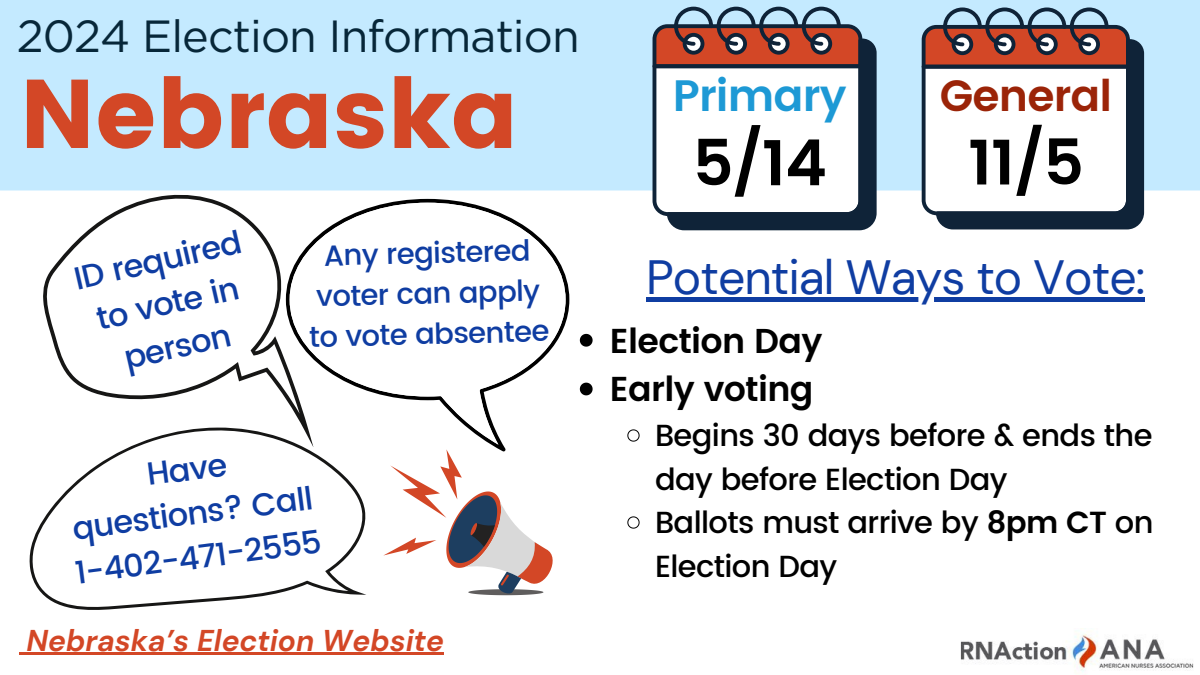
<style>
.page{position:relative;width:1200px;height:675px;background:#fff}
.page>*{position:absolute;margin:0;border:0;box-sizing:border-box;transform-origin:0 0}
.t1{font:97.1px "Poppins";color:#d34726}
.t2{font:600 63.5px "Poppins";color:#000}
.t3{font:600 63.1px "Poppins";color:#000}
.t4{font:48px "DM Sans";letter-spacing:-.02em;color:#0f3da2}
.t5{font:45px "Gotham";letter-spacing:-.02em;color:#072739}
.t6{font:600 44px "Poppins";letter-spacing:-.02em;color:#1d99d5}
.t7{font:600 43.7px "Poppins";letter-spacing:-.02em;color:#9b2408}
.t8{font:600 34.5px "Poppins";letter-spacing:-.02em;color:#000}
.t9{font:500 32px/44.3px "Poppins";color:#0f3da2;text-align:center}
.t10{font:500 30.5px/43.5px "Poppins";letter-spacing:-.02em;color:#000}
.t11{font:italic 700 30px "DM Sans";color:#d34726}
.t12{font:500 29px/40.5px "Poppins";color:#0f3da2;text-align:center}
.s1{font-weight:600}
</style>
<div class="page">
<div style="left:0;top:0;width:1200px;height:191px;background:#c4eaff"></div>
<div style="left:667px;top:39px;width:210px;height:191px;background:#0f2338"></div>
<svg style="left:653px;top:7px;width:209px;height:209px"></svg>
<div style="left:936px;top:39px;width:208px;height:190px;background:#0f2338"></div>
<svg style="left:922px;top:8px;width:208px;height:207px"></svg>
<svg style="left:384px;top:451px;width:169px;height:145px"></svg>
<hr style="left:27px;top:652px;width:417px;height:3px;background:#d34726">
<svg style="left:580px;top:334px;width:13px;height:13px"></svg>
<svg style="left:580px;top:383px;width:13px;height:12px"></svg>
<svg style="left:627px;top:429px;width:13px;height:13px"></svg>
<svg style="left:627px;top:516px;width:13px;height:13px"></svg>
<div style="left:646px;top:297px;width:498px;height:5px;background:#0f3da2"></div>
<img style="left:960px;top:634px;width:234px;height:38px">
<svg style="left:388px;top:199px;width:181px;height:252px"></svg>
<svg style="left:350px;top:203px;width:216px;height:242px"></svg>
<svg style="left:13px;top:190px;width:337px;height:193px"></svg>
<svg style="left:75px;top:383px;width:305px;height:13px"></svg>
<svg style="left:19px;top:396px;width:364px;height:259px"></svg>
<h4 class="t5" style="left:17px;top:16px;width:564px">2024 Election Information</h4>
<p class="t1" style="left:20px;top:58px;width:500px">Nebraska</p>
<p class="t9" style="left:70px;top:258px;width:172px;rotate:-13deg">ID required to vote in person</p>
<p class="t12" style="left:308px;top:235px;width:242px;rotate:-1deg">Any registered voter can apply to vote absentee</p>
<h4 class="t9" style="left:62px;top:462px;width:250px;rotate:-7deg">Have questions? Call<br>1-402-471-2555</h4>
<p class="t11" style="left:27px;top:621px;width:419px">Nebraska’s Election Website</p>
<h1 class="t6" style="left:673px;top:70px;width:175px">Primary</h1>
<p class="t2" style="left:693px;top:126px;width:136px">5/14</p>
<p class="t3" style="left:968px;top:126px;width:117px">11/5</p>
<p class="t7" style="left:940px;top:70px;width:174px">General</p>
<p class="t4" style="left:646px;top:247px;width:501px">Potential Ways to Vote:</p>
<h3 class="t8" style="left:610px;top:321px;width:214px">Election Day</h3>
<h2 class="t8" style="left:610px;top:369px;width:205px">Early voting</h2>
<p class="t10" style="left:655px;top:414px;width:499px">Begins 30 days before &amp; ends the day before Election Day</p>
<h5 class="t10" style="left:655px;top:501px;width:500px">Ballots must arrive by <span class="s1">8pm CT</span> on<br>Election Day</h5>
</div>
